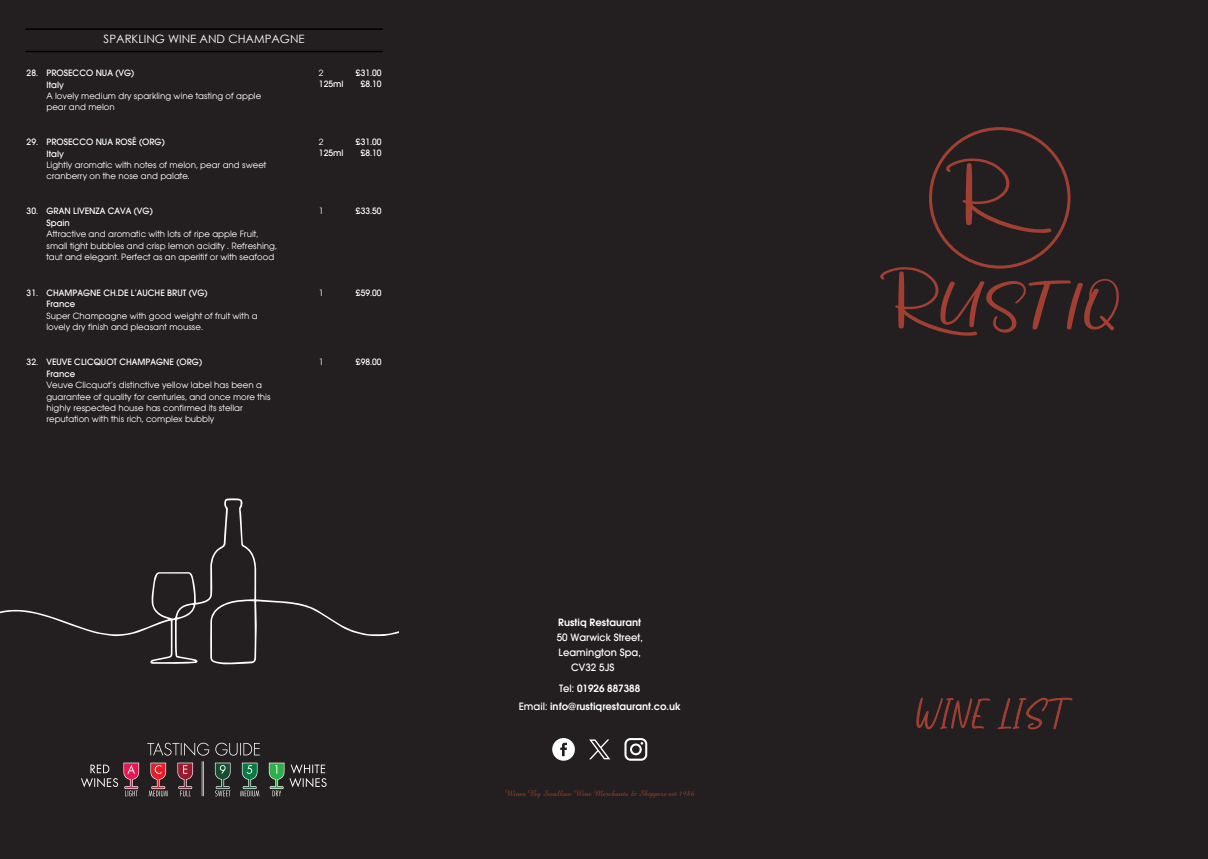
<style>
.page{position:relative;width:1208px;height:859px;background:#231f20}
.page>*{position:absolute;margin:0;border:0;box-sizing:border-box;transform-origin:0 0}
.t1{font:11.5px "Century Gothic";color:#fff}
.t2{font:600 11px/17.8px "Avant Gard EF";color:#fff;text-align:center}
.t3{font:500 11px "Avant Gard EF";color:#fff}
.t4{font:9.5px/11.4px "Avant Gard EF";color:#fff}
.t5{font:500 9.5px/11.4px "Avant Gard EF";color:#fff}
.t6{font:8.5px "Amazone BT";color:#a14032}
.s1{font-weight:500}
</style>
<div class="page">
<hr style="left:26px;top:51px;width:356px;height:1px;background:#000001">
<hr style="left:26px;top:28px;width:356px;height:2px;background:#000001">
<img style="left:81px;top:742px;width:246px;height:55px">
<svg style="left:0;top:498px;width:399px;height:167px"></svg>
<svg style="left:880px;top:267px;width:239px;height:69px"></svg>
<svg style="left:946px;top:158px;width:106px;height:75px"></svg>
<div style="left:929px;top:127px;width:141px;height:142px;border:3px solid #a14032;border-radius:50%"></div>
<svg style="left:916px;top:697px;width:74px;height:33px"></svg>
<svg style="left:997px;top:697px;width:75px;height:32px"></svg>
<svg style="left:552px;top:738px;width:23px;height:23px"></svg>
<svg style="left:624px;top:738px;width:23px;height:23px"></svg>
<svg style="left:589px;top:739px;width:21px;height:20px"></svg>
<p class="t1" style="left:104px;top:31px;width:203px">SPARKLING WINE AND CHAMPAGNE</p>
<p class="t5" style="left:46px;top:68px;width:89px;text-indent:-20px">28. PROSECCO NUA (VG)<br>Italy</p>
<p class="t4" style="left:46px;top:90px;width:216px">A lovely medium dry sparkling wine tasting of apple pear and melon</p>
<p class="t5" style="left:27px;top:136px;width:13px">29.</p>
<p class="t5" style="left:46px;top:136px;width:120px">PROSECCO NUA ROSÉ (ORG)<br>Italy</p>
<p class="t4" style="left:46px;top:159px;width:221px">Lightly aromatic with notes of melon, pear and sweet cranberry on the nose and palate.</p>
<p class="t4" style="left:319px;top:67px;width:6px">2</p>
<p class="t5" style="left:356px;top:67px;width:27px">£31.00</p>
<p class="t5" style="left:319px;top:78px;width:26px">125ml</p>
<p class="t5" style="left:361px;top:78px;width:23px">£8.10</p>
<p class="t4" style="left:319px;top:136px;width:6px">2</p>
<p class="t5" style="left:356px;top:136px;width:27px">£31.00</p>
<p class="t5" style="left:319px;top:147px;width:26px">125ml</p>
<p class="t5" style="left:361px;top:147px;width:23px">£8.10</p>
<p class="t5" style="left:27px;top:206px;width:13px">30.</p>
<p class="t4" style="left:319px;top:206px;width:6px">1</p>
<p class="t5" style="left:356px;top:206px;width:27px">£33.50</p>
<p class="t5" style="left:46px;top:206px;width:108px">GRAN LIVENZA CAVA (VG)<br>Spain</p>
<p class="t4" style="left:46px;top:228px;width:232px">Attractive and aromatic with lots of ripe apple Fruit, small tight bubbles and crisp lemon acidity . Refreshing, taut and elegant. Perfect as an aperitif or with seafood</p>
<p class="t5" style="left:27px;top:287px;width:13px">31.</p>
<p class="t4" style="left:319px;top:287px;width:6px">1</p>
<p class="t5" style="left:356px;top:287px;width:27px">£59.00</p>
<p class="t5" style="left:46px;top:287px;width:163px">CHAMPAGNE CH.DE L’AUCHE BRUT (VG)<br>France</p>
<p class="t4" style="left:46px;top:310px;width:213px">Super Champagne with good weight of fruit with a lovely dry finish and pleasant mousse.</p>
<p class="t5" style="left:46px;top:357px;width:157px;text-indent:-20px">32. VEUVE CLICQUOT CHAMPAGNE (ORG)<br>France</p>
<p class="t4" style="left:46px;top:379px;width:226px">Veuve Clicquot’s distinctive yellow label has been a guarantee of quality for centuries, and once more this highly respected house has confirmed its stellar reputation with this rich, complex bubbly</p>
<p class="t4" style="left:319px;top:356px;width:6px">1</p>
<p class="t5" style="left:356px;top:357px;width:27px">£98.00</p>
<p class="t2" style="left:558px;top:614px;width:85px">Rustiq Restaurant</p>
<p class="t3" style="left:557px;top:631px;width:87px">50 Warwick Street,</p>
<p class="t3" style="left:558px;top:646px;width:84px">Leamington Spa,</p>
<p class="t3" style="left:571px;top:661px;width:45px">CV32 5JS</p>
<p class="t2" style="left:519px;top:679px;width:163px"><span class="s1">Tel:</span> 01926 887388<br><span class="s1">Email:</span> info@rustiqrestaurant.co.uk</p>
<p class="t6" style="left:505px;top:788px;width:191px">Wines By Swallow Wine Merchants &amp; Shippers est 1986</p>
</div>
